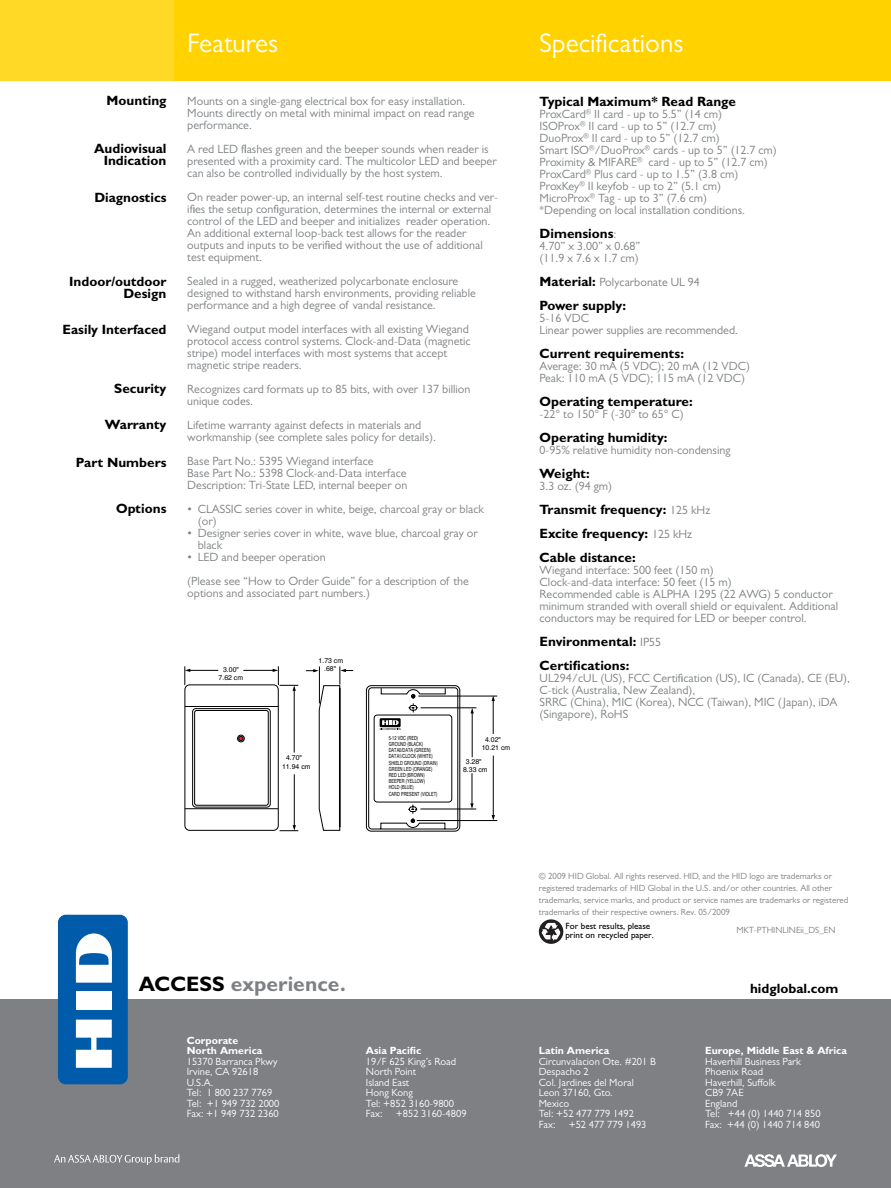
<style>
.page{position:relative;width:891px;height:1188px;background:#fff}
.page>*{position:absolute;margin:0;border:0;box-sizing:border-box;transform-origin:0 0}
.t1{font:27px "Gill Sans MT Pro";color:#fff}
.t2{font:700 21px "Gill Sans MT Pro";color:#7e8083}
.t3{font:700 13.5px/24px "Gill Sans MT Pro";color:#000}
.t4{font:12px/12px "Gill Sans MT Pro";color:#7e8083}
.t5{font:10.5px/10.5px "Gill Sans MT Pro";color:#fff}
.t6{font:700 10.5px/10.5px "Gill Sans MT Pro";color:#fff}
.t7{font:9px/12px "Gill Sans MT Pro";color:#7e8083}
.t8{font:9px/9.3px "Gill Sans";color:#000}
.t9{font:6.9px "Helvetica";color:#000}
.t10{font:5.7px/6.1px "Helvetica";color:#000;scale:.7 1}
.s1{font-weight:400;font-size:12px;color:#7e8083}
.s2{font-weight:700;font-size:13.5px;color:#000}
.s3{color:#000}
</style>
<div class="page">
<div style="left:0;top:0;width:187px;height:81px;background:#ffd926"></div>
<div style="left:175px;top:0;width:716px;height:81px;background:#ffd200"></div>
<div style="left:0;top:1000px;width:891px;height:188px;background:#7e8083"></div>
<div style="left:58px;top:915px;width:70px;height:169px;background:#005baa;border-radius:8px"></div>
<div style="left:76px;top:992px;width:36px;height:18px;background:#fff"></div>
<svg style="left:76px;top:1020px;width:36px;height:48px"></svg>
<svg style="left:76px;top:933px;width:36px;height:50px"></svg>
<div style="left:184px;top:684px;width:95px;height:147px;border:1px solid #000;border-radius:5px"></div>
<svg style="left:184px;top:706px;width:95px;height:103px"></svg>
<div style="left:366px;top:685px;width:94px;height:147px;border:1px solid #000;border-radius:5px"></div>
<svg style="left:368px;top:687px;width:90px;height:143px"></svg>
<svg style="left:185px;top:667px;width:33px;height:18px"></svg>
<hr style="left:294px;top:690px;width:1px;height:62px;background:#000">
<svg style="left:244px;top:667px;width:54px;height:24px"></svg>
<hr style="left:294px;top:775px;width:1px;height:51px;background:#000">
<svg style="left:280px;top:825px;width:18px;height:6px"></svg>
<svg style="left:306px;top:667px;width:47px;height:164px"></svg>
<hr style="left:419px;top:696px;width:78px;height:1px;background:#000">
<hr style="left:493px;top:700px;width:1px;height:33px;background:#000">
<svg style="left:492px;top:696px;width:3px;height:5px"></svg>
<hr style="left:417px;top:820px;width:80px;height:1px;background:#000">
<hr style="left:493px;top:756px;width:1px;height:60px;background:#000">
<svg style="left:492px;top:815px;width:3px;height:6px"></svg>
<hr style="left:421px;top:708px;width:55px;height:1px;background:#000">
<hr style="left:472px;top:712px;width:1px;height:45px;background:#000">
<svg style="left:471px;top:708px;width:3px;height:5px"></svg>
<hr style="left:421px;top:809px;width:55px;height:1px;background:#000">
<hr style="left:472px;top:774px;width:1px;height:30px;background:#000">
<svg style="left:470px;top:803px;width:4px;height:6px"></svg>
<svg style="left:539px;top:919px;width:24px;height:25px"></svg>
<svg style="left:542px;top:923px;width:18px;height:18px"></svg>
<svg style="left:54px;top:1154px;width:125px;height:11px"></svg>
<svg style="left:744px;top:1154px;width:93px;height:13px"></svg>
<p class="t3" style="left:107px;top:88px;width:61px">Mounting</p>
<p class="t3" style="left:94px;top:142px;width:74px;line-height:12px;text-align:right">Audiovisual<br>Indication</p>
<p class="t3" style="left:94px;top:186px;width:74px">Diagnostics</p>
<p class="t3" style="left:69px;top:276px;width:99px;line-height:12px;text-align:right">Indoor/outdoor<br>Design</p>
<p class="t3" style="left:63px;top:318px;width:105px">Easily Interfaced</p>
<p class="t3" style="left:114px;top:376px;width:54px">Security</p>
<p class="t3" style="left:105px;top:412px;width:63px">Warranty</p>
<p class="t3" style="left:76px;top:450px;width:92px">Part Numbers</p>
<p class="t3" style="left:116px;top:496px;width:52px">Options</p>
<h1 class="t1" style="left:187px;top:27px;width:93px">Features</h1>
<p class="t4" style="left:187px;top:95px;width:289px">Mounts on a single-gang electrical box for easy installation.<br>Mounts directly on metal with minimal impact on read range performance.</p>
<p class="t4" style="left:187px;top:143px;width:311px">A red LED flashes green and the beeper sounds when reader is presented with a proximity card. The multicolor LED and beeper can also be controlled individually by the host system.</p>
<p class="t4" style="left:187px;top:191px;width:312px">On reader power-up, an internal self-test routine checks and ver&shy;ifies the setup configuration, determines the internal or external control of the LED and beeper and initializes reader operation.<br>An additional external loop-back test allows for the reader outputs and inputs to be verified without the use of additional test equipment.</p>
<p class="t4" style="left:187px;top:275px;width:290px">Sealed in a rugged, weatherized polycarbonate enclosure designed to withstand harsh environments, providing reliable performance and a high degree of vandal resistance.</p>
<p class="t4" style="left:187px;top:323px;width:285px">Wiegand output model interfaces with all existing Wiegand protocol access control systems. Clock-and-Data (magnetic stripe) model interfaces with most systems that accept magnetic stripe readers.</p>
<p class="t4" style="left:187px;top:383px;width:285px">Recognizes card formats up to 85 bits, with over 137 billion unique codes.</p>
<p class="t4" style="left:187px;top:419px;width:250px">Lifetime warranty against defects in materials and workmanship (see complete sales policy for details).</p>
<p class="t4" style="left:187px;top:455px;width:221px">Base Part No.: 5395 Wiegand interface<br>Base Part No.: 5398 Clock-and-Data interface<br>Description: Tri-State LED, internal beeper on</p>
<p class="t4" style="left:198px;top:503px;width:288px;text-indent:-10px">• CLASSIC series cover in white, beige, charcoal gray or black (or)</p>
<p class="t4" style="left:198px;top:527px;width:282px;text-indent:-10px">• Designer series cover in white, wave blue, charcoal gray or black</p>
<p class="t4" style="left:187px;top:545px;width:283px;line-height:24px">• LED and beeper operation<br>(Please see “How to Order Guide” for a description of the</p>
<p class="t4" style="left:187px;top:587px;width:184px">options and associated part numbers.)</p>
<p class="t9" style="left:223px;top:665px;width:17px">3.00"</p>
<p class="t9" style="left:219px;top:672px;width:26px">7.62 cm</p>
<p class="t9" style="left:319px;top:655px;width:26px">1.73 cm</p>
<p class="t9" style="left:324px;top:664px;width:14px">.68"</p>
<p class="t9" style="left:286px;top:752px;width:17px">4.70"</p>
<p class="t9" style="left:282px;top:761px;width:30px">11.94 cm</p>
<p class="t10" style="left:389px;top:735px;width:71px">5-12 VDC (RED)<br>GROUND (BLACK)<br>DATA0/DATA (GREEN)<br>DATA1/CLOCK (WHITE)<br>SHIELD GROUND (DRAIN)<br>GREEN LED (ORANGE)<br>RED LED (BROWN)<br>BEEPER (YELLOW)<br>HOLD (BLUE)<br>CARD PRESENT (VIOLET)</p>
<p class="t9" style="left:485px;top:735px;width:17px">4.02"</p>
<p class="t9" style="left:482px;top:742px;width:30px">10.21 cm</p>
<p class="t9" style="left:463px;top:764px;width:26px">8.33 cm</p>
<p class="t9" style="left:466px;top:757px;width:17px">3.28"</p>
<h1 class="t1" style="left:540px;top:27px;width:145px">Specifications</h1>
<p class="t3" style="left:540px;top:89px;width:198px">Typical Maximum* Read Range</p>
<p class="t4" style="left:540px;top:108px;width:239px">ProxCard<sup>®</sup> II card - up to 5.5” (14 cm)<br>ISOProx<sup>®</sup> II card - up to 5” (12.7 cm)<br>DuoProx<sup>®</sup> II card - up to 5” (12.7 cm)<br>Smart ISO<sup>®</sup>/DuoProx<sup>®</sup> cards - up to 5” (12.7 cm)<br>Proximity &amp; MIFARE<sup>®</sup> card - up to 5” (12.7 cm)<br>ProxCard<sup>®</sup> Plus card - up to 1.5” (3.8 cm)<br>ProxKey<sup>®</sup> II keyfob - up to 2” (5.1 cm)<br>MicroProx<sup>®</sup> Tag - up to 3” (7.6 cm)<br>*Depending on local installation conditions.</p>
<p class="t3" style="left:540px;top:221px;width:78px">Dimensions<span class="s1">:</span></p>
<p class="t4" style="left:540px;top:240px;width:102px">4.70” x 3.00” x 0.68” (11.9 x 7.6 x 1.7 cm)</p>
<p class="t4" style="left:540px;top:276px;width:162px"><span class="s2">Material:</span> Polycarbonate UL 94</p>
<p class="t3" style="left:540px;top:293px;width:88px">Power supply:</p>
<p class="t4" style="left:540px;top:312px;width:200px">5-16 VDC<br>Linear power supplies are recommended.</p>
<p class="t3" style="left:540px;top:341px;width:146px">Current requirements:</p>
<p class="t4" style="left:540px;top:360px;width:212px">Average: 30 mA (5 VDC); 20 mA (12 VDC)<br>Peak: 110 mA (5 VDC); 115 mA (12 VDC)</p>
<p class="t3" style="left:540px;top:389px;width:155px">Operating temperature:</p>
<p class="t4" style="left:540px;top:408px;width:146px">-22° to 150° F (-30° to 65° C)</p>
<p class="t3" style="left:540px;top:425px;width:129px">Operating humidity:</p>
<p class="t4" style="left:540px;top:444px;width:192px">0-95% relative humidity non-condensing</p>
<p class="t3" style="left:540px;top:461px;width:52px">Weight:</p>
<p class="t4" style="left:540px;top:480px;width:74px">3.3 oz. (94 gm)</p>
<p class="t3" style="left:540px;top:497px;width:172px">Transmit frequency: <span class="s1">125 kHz<br></span>Excite frequency: <span class="s1">125 kHz<br></span>Cable distance:</p>
<p class="t4" style="left:540px;top:564px;width:300px">Wiegand interface: 500 feet (150 m)<br>Clock-and-data interface: 50 feet (15 m)<br>Recommended cable is ALPHA 1295 (22 AWG) 5 conductor minimum stranded with overall shield or equivalent. Additional conductors may be required for LED or beeper control.</p>
<p class="t3" style="left:540px;top:629px;width:123px">Environmental: <span class="s1">IP55<br></span>Certifications:</p>
<p class="t4" style="left:540px;top:672px;width:312px">UL294/cUL (US), FCC Certification (US), IC (Canada), CE (EU), C-tick (Australia, New Zealand),<br>SRRC (China), MIC (Korea), NCC (Taiwan), MIC (Japan), iDA (Singapore), RoHS</p>
<h2 class="t2" style="left:139px;top:971px;width:208px"><span class="s3">ACCESS</span> experience.</h2>
<p class="t6" style="left:187px;top:1035px;width:77px">Corporate<br>North America</p>
<p class="t5" style="left:187px;top:1056px;width:94px">15370 Barranca Pkwy<br>Irvine, CA 92618<br>U.S.A.<br>Tel: 1 800 237 7769<br>Tel: +1 949 732 2000<br>Fax: +1 949 732 2360</p>
<p class="t6" style="left:366px;top:1045px;width:57px">Asia Pacific</p>
<p class="t5" style="left:366px;top:1056px;width:92px">19/F 625 King’s Road<br>North Point<br>Island East<br>Hong Kong<br>Tel: +852 3160-9800<br>Fax:</p>
<p class="t5" style="left:396px;top:1108px;width:72px">+852 3160-4809</p>
<p class="t7" style="left:539px;top:870px;width:311px">© 2009 HID Global. All rights reserved. HID, and the HID logo are trademarks or registered trademarks of HID Global in the U.S. and/or other countries. All other trademarks, service marks, and product or service names are trademarks or registered trademarks of their respective owners. Rev. 05/2009</p>
<p class="t8" style="left:565px;top:921px;width:90px">For best results, please print on recycled paper.</p>
<p class="t6" style="left:539px;top:1045px;width:72px">Latin America</p>
<p class="t5" style="left:539px;top:1056px;width:119px">Circunvalacion Ote. #201 B<br>Despacho 2<br>Col. Jardines del Moral<br>Leon 37160, Gto.<br>Mexico<br>Tel: +52 477 779 1492<br>Fax:</p>
<p class="t5" style="left:569px;top:1119px;width:79px">+52 477 779 1493</p>
<p class="t7" style="left:736px;top:924px;width:101px">MKT-PTHINLINEii_DS_EN</p>
<p class="t3" style="left:750px;top:976px;width:90px">hidglobal.com</p>
<p class="t6" style="left:705px;top:1045px;width:143px">Europe, Middle East &amp; Africa</p>
<p class="t5" style="left:705px;top:1056px;width:117px">Haverhill Business Park<br>Phoenix Road<br>Haverhill, Suffolk<br>CB9 7AE<br>England<br>Tel: +44 (0) 1440 714 850<br>Fax: +44 (0) 1440 714 840</p>
</div>
